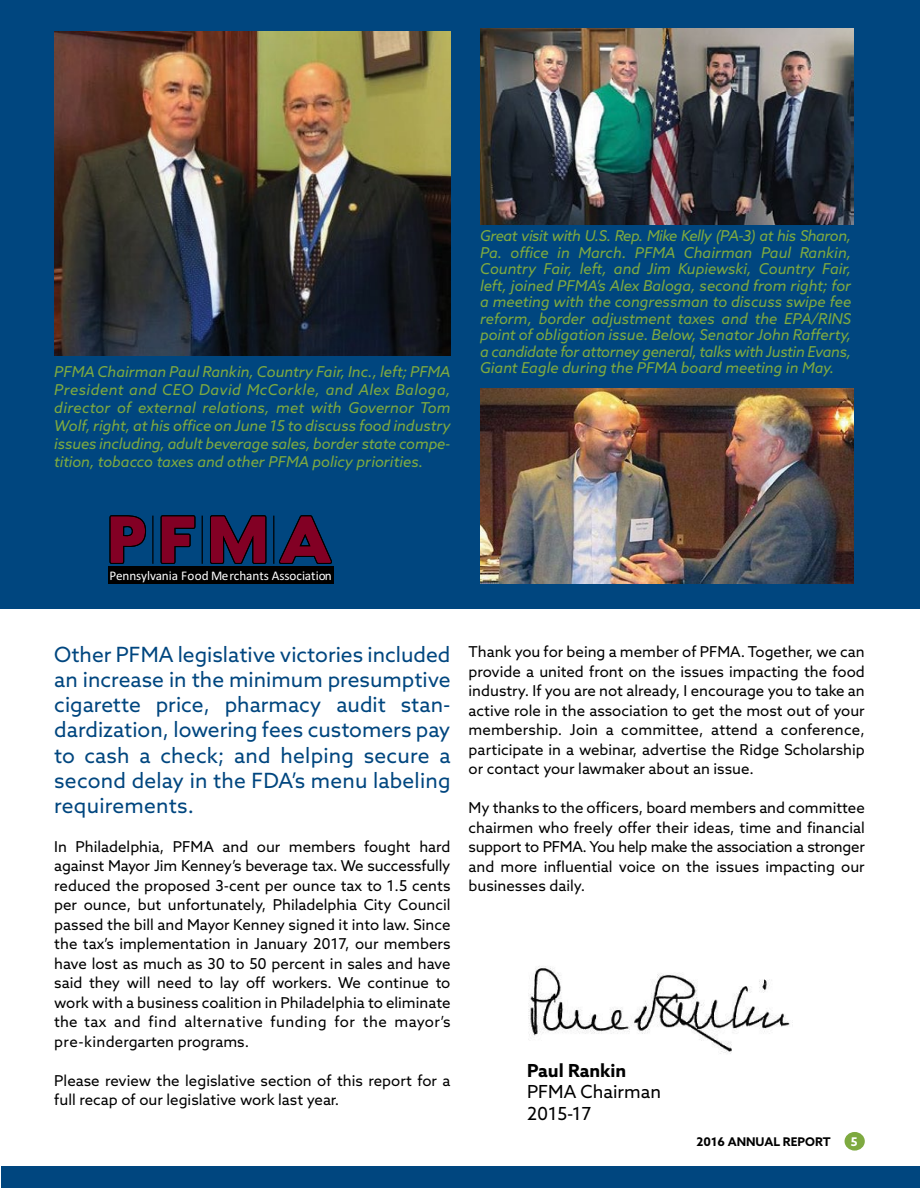
<style>
.page{position:relative;width:920px;height:1188px;background:#fff}
.page>*{position:absolute;margin:0;border:0;box-sizing:border-box;transform-origin:0 0}
.t1{font:21px/25.2px "Azo Sans";letter-spacing:.01em;color:#00467f;text-align:justify}
.t2{font:18px/21.6px "Azo Sans";color:#000}
.t3{font:700 18px "Azo Sans";color:#000}
.t4{font:15px/19.5px "Azo Sans";color:#000;text-align:justify}
.t5{font:italic 15px/16.5px "Azo Sans";color:#7eaa40;text-align:justify}
.t6{font:13.2px "Calibri";letter-spacing:-.005em;color:#fff}
.t7{font:700 12px "Azo Sans";color:#000}
.t8{font:700 12px "Azo Sans";color:#fff}
</style>
<div class="page">
<div style="left:844px;top:1132px;width:20px;height:19px;background:#7eaa40;border-radius:50%"></div>
<div style="left:0;top:0;width:919px;height:608px;background:#00467f"></div>
<div style="left:108px;top:566px;width:225px;height:18px;background:#000"></div>
<svg style="left:109px;top:515px;width:223px;height:49px"></svg>
<hr style="left:273px;top:516px;width:1px;height:48px;background:#000">
<hr style="left:201px;top:516px;width:2px;height:48px;background:#000">
<hr style="left:152px;top:516px;width:1px;height:48px;background:#000">
<img style="left:54px;top:32px;width:396px;height:324px">
<img style="left:480px;top:28px;width:373px;height:196px">
<img style="left:480px;top:388px;width:373px;height:196px">
<img style="left:528px;top:966px;width:265px;height:88px">
<div style="left:1px;top:1167px;width:918px;height:21px;background:#00467f"></div>
<p class="t5" style="left:54px;top:362px;width:398px;line-height:18px">PFMA Chairman Paul Rankin, Country Fair, Inc., left; PFMA President and CEO David McCorkle, and Alex Baloga, director of external relations, met with Governor Tom Wolf, right, at his office on June 15 to discuss food industry issues including, adult beverage sales, border state compe&shy;tition, tobacco taxes and other PFMA policy priorities.</p>
<p class="t5" style="left:480px;top:227px;width:373px">Great visit with U.S. Rep. Mike Kelly (PA-3) at his Sharon, Pa. office in March. PFMA Chairman Paul Rankin, Country Fair, left, and Jim Kupiewski, Country Fair, left, joined PFMA’s Alex Baloga, second from right; for a meeting with the congressman to discuss swipe fee reform, border adjustment taxes and the EPA/RINS point of obligation issue. Below, Senator John Rafferty, a candidate for attorney general, talks with Justin Evans, Giant Eagle during the PFMA board meeting in May.</p>
<p class="t6" style="left:109px;top:567px;width:224px">Pennsylvania Food Merchants Association</p>
<p class="t1" style="left:54px;top:641px;width:398px">Other PFMA legislative victories included an increase in the minimum presumptive cigarette price, pharmacy audit stan&shy;dardization, lowering fees customers pay to cash a check; and helping secure a second delay in the FDA’s menu labeling requirements.</p>
<p class="t4" style="left:54px;top:837px;width:398px">In Philadelphia, PFMA and our members fought hard against Mayor Jim Kenney’s beverage tax. We successfully reduced the proposed 3-cent per ounce tax to 1.5 cents per ounce, but unfortunately, Philadelphia City Council passed the bill and Mayor Kenney signed it into law. Since the tax’s implementation in January 2017, our members have lost as much as 30 to 50 percent in sales and have said they will need to lay off workers. We continue to work with a business coalition in Philadelphia to eliminate the tax and find alternative funding for the mayor’s pre-kindergarten programs.</p>
<p class="t4" style="left:54px;top:1071px;width:398px">Please review the legislative section of this report for a full recap of our legislative work last year.</p>
<p class="t4" style="left:468px;top:642px;width:398px">Thank you for being a member of PFMA. Together, we can provide a united front on the issues impacting the food industry. If you are not already, I encourage you to take an active role in the association to get the most out of your membership. Join a committee, attend a conference, participate in a webinar, advertise the Ridge Scholarship or contact your lawmaker about an issue.</p>
<p class="t4" style="left:468px;top:798px;width:398px">My thanks to the officers, board members and committee chairmen who freely offer their ideas, time and financial support to PFMA. You help make the association a stronger and more influential voice on the issues impacting our businesses daily.</p>
<p class="t3" style="left:527px;top:1058px;width:101px">Paul Rankin</p>
<p class="t2" style="left:527px;top:1081px;width:135px">PFMA Chairman<br>2015-17</p>
<p class="t7" style="left:696px;top:1134px;width:136px">2016 ANNUAL REPORT</p>
<p class="t8" style="left:850px;top:1134px;width:8px">5</p>
</div>
